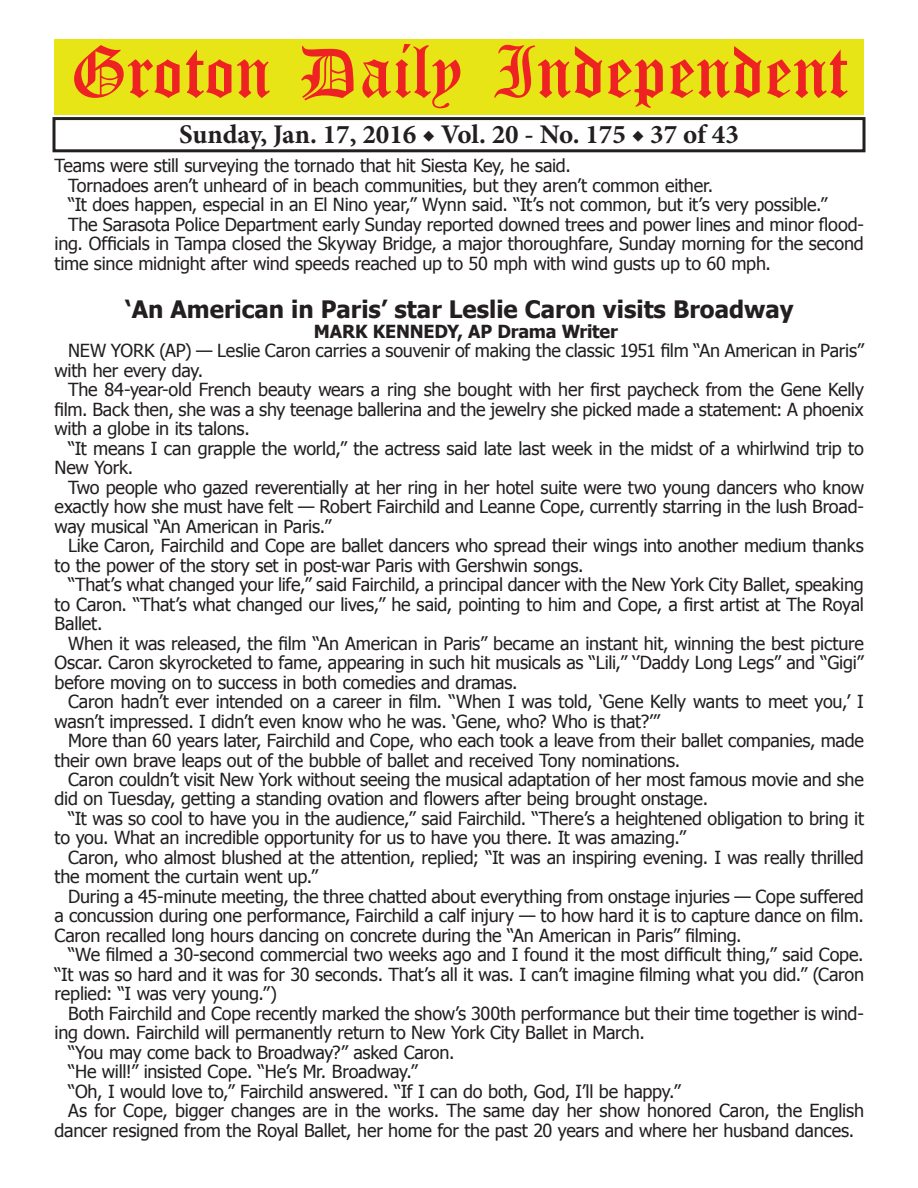
<style>
.page{position:relative;width:918px;height:1188px;background:#fff}
.page>*{position:absolute;margin:0;border:0;box-sizing:border-box;transform-origin:0 0}
.t1{font:54px "Old English Five";color:#ee2123}
.t2{font:700 27px "Minion Pro";color:#231f20}
.t3{font:700 24px "Tahoma";color:#231f20}
.t4{font:18px/19.5px "Tahoma";letter-spacing:-.01em;color:#231f20}
.t5{font:700 18px "Tahoma";letter-spacing:-.01em;color:#231f20}
</style>
<div class="page">
<div style="left:52px;top:117px;width:814px;height:35px;border:3px solid #231f20"></div>
<div style="left:54px;top:40px;width:810px;height:75px;background:#e7e515"></div>
<h1 class="t1" style="left:70px;top:47px;width:779px">Groton Daily Independent</h1>
<h2 class="t2" style="left:179px;top:116px;width:561px">Sunday, Jan. 17, 2016 ◆ Vol. 20 - No. 175 ◆ 37 of 43</h2>
<p class="t4" style="left:55px;top:155px;width:518px">Teams were still surveying the tornado that hit Siesta Key, he said.</p>
<p class="t4" style="left:68px;top:175px;width:647px">Tornadoes aren’t unheard of in beach communities, but they aren’t common either.</p>
<p class="t4" style="left:68px;top:194px;width:761px">“It does happen, especial in an El Nino year,” Wynn said. “It’s not common, but it’s very possible.”</p>
<p class="t4" style="left:68px;top:214px;width:797px">The Sarasota Police Department early Sunday reported downed trees and power lines and minor flood-</p>
<p class="t4" style="left:55px;top:233px;width:811px">ing. Officials in Tampa closed the Skyway Bridge, a major thoroughfare, Sunday morning for the second</p>
<p class="t4" style="left:55px;top:253px;width:718px">time since midnight after wind speeds reached up to 50 mph with wind gusts up to 60 mph.</p>
<h3 class="t3" style="left:125px;top:293px;width:670px">‘An American in Paris’ star Leslie Caron visits Broadway</h3>
<p class="t5" style="left:314px;top:318px;width:306px">MARK KENNEDY, AP Drama Writer</p>
<p class="t4" style="left:55px;top:340px;width:811px;text-indent:14px">NEW YORK (AP) — Leslie Caron carries a souvenir of making the classic 1951 film “An American in Paris” with her every day.</p>
<p class="t4" style="left:55px;top:379px;width:811px;text-align:justify;text-indent:14px">The 84-year-old French beauty wears a ring she bought with her first paycheck from the Gene Kelly film. Back then, she was a shy teenage ballerina and the jewelry she picked made a statement: A phoenix with a globe in its talons.</p>
<p class="t4" style="left:55px;top:437px;width:811px;text-indent:14px">“It means I can grapple the world,” the actress said late last week in the midst of a whirlwind trip to<br>New York.</p>
<p class="t4" style="left:55px;top:476px;width:811px;text-align:justify;text-indent:14px">Two people who gazed reverentially at her ring in her hotel suite were two young dancers who know exactly how she must have felt — Robert Fairchild and Leanne Cope, currently starring in the lush Broad&shy;way musical “An American in Paris.”</p>
<p class="t4" style="left:55px;top:535px;width:811px;text-indent:14px">Like Caron, Fairchild and Cope are ballet dancers who spread their wings into another medium thanks to the power of the story set in post-war Paris with Gershwin songs.</p>
<p class="t4" style="left:55px;top:574px;width:811px;text-align:justify;text-indent:14px">“That’s what changed your life,” said Fairchild, a principal dancer with the New York City Ballet, speaking to Caron. “That’s what changed our lives,” he said, pointing to him and Cope, a first artist at The Royal Ballet.</p>
<p class="t4" style="left:55px;top:632px;width:811px;text-align:justify;text-indent:14px">When it was released, the film “An American in Paris” became an instant hit, winning the best picture Oscar. Caron skyrocketed to fame, appearing in such hit musicals as “Lili,” ‘’Daddy Long Legs” and “Gigi” before moving on to success in both comedies and dramas.</p>
<p class="t4" style="left:55px;top:691px;width:811px;text-indent:14px">Caron hadn’t ever intended on a career in film. “When I was told, ‘Gene Kelly wants to meet you,’ I wasn’t impressed. I didn’t even know who he was. ‘Gene, who? Who is that?’”</p>
<p class="t4" style="left:55px;top:730px;width:811px;text-indent:14px">More than 60 years later, Fairchild and Cope, who each took a leave from their ballet companies, made their own brave leaps out of the bubble of ballet and received Tony nominations.</p>
<p class="t4" style="left:55px;top:769px;width:811px;text-indent:14px">Caron couldn’t visit New York without seeing the musical adaptation of her most famous movie and she did on Tuesday, getting a standing ovation and flowers after being brought onstage.</p>
<p class="t4" style="left:55px;top:808px;width:811px;text-indent:14px">“It was so cool to have you in the audience,” said Fairchild. “There’s a heightened obligation to bring it to you. What an incredible opportunity for us to have you there. It was amazing.”</p>
<p class="t4" style="left:55px;top:847px;width:811px;text-indent:14px">Caron, who almost blushed at the attention, replied; “It was an inspiring evening. I was really thrilled the moment the curtain went up.”</p>
<p class="t4" style="left:55px;top:886px;width:811px;text-align:justify;text-indent:14px">During a 45-minute meeting, the three chatted about everything from onstage injuries — Cope suffered a concussion during one performance, Fairchild a calf injury — to how hard it is to capture dance on film.<br>Caron recalled long hours dancing on concrete during the “An American in Paris” filming.</p>
<p class="t4" style="left:55px;top:944px;width:811px;text-align:justify;text-indent:14px">“We filmed a 30-second commercial two weeks ago and I found it the most difficult thing,” said Cope. “It was so hard and it was for 30 seconds. That’s all it was. I can’t imagine filming what you did.” (Caron replied: “I was very young.”)</p>
<p class="t4" style="left:68px;top:1003px;width:797px">Both Fairchild and Cope recently marked the show’s 300th performance but their time together is wind-</p>
<p class="t4" style="left:55px;top:1022px;width:592px">ing down. Fairchild will permanently return to New York City Ballet in March.</p>
<p class="t4" style="left:68px;top:1042px;width:388px">“You may come back to Broadway?” asked Caron.</p>
<p class="t4" style="left:68px;top:1061px;width:351px">“He will!” insisted Cope. “He’s Mr. Broadway.”</p>
<p class="t4" style="left:68px;top:1081px;width:614px">“Oh, I would love to,” Fairchild answered. “If I can do both, God, I’ll be happy.”</p>
<p class="t4" style="left:68px;top:1100px;width:797px">As for Cope, bigger changes are in the works. The same day her show honored Caron, the English</p>
<p class="t4" style="left:55px;top:1120px;width:801px">dancer resigned from the Royal Ballet, her home for the past 20 years and where her husband dances.</p>
</div>
